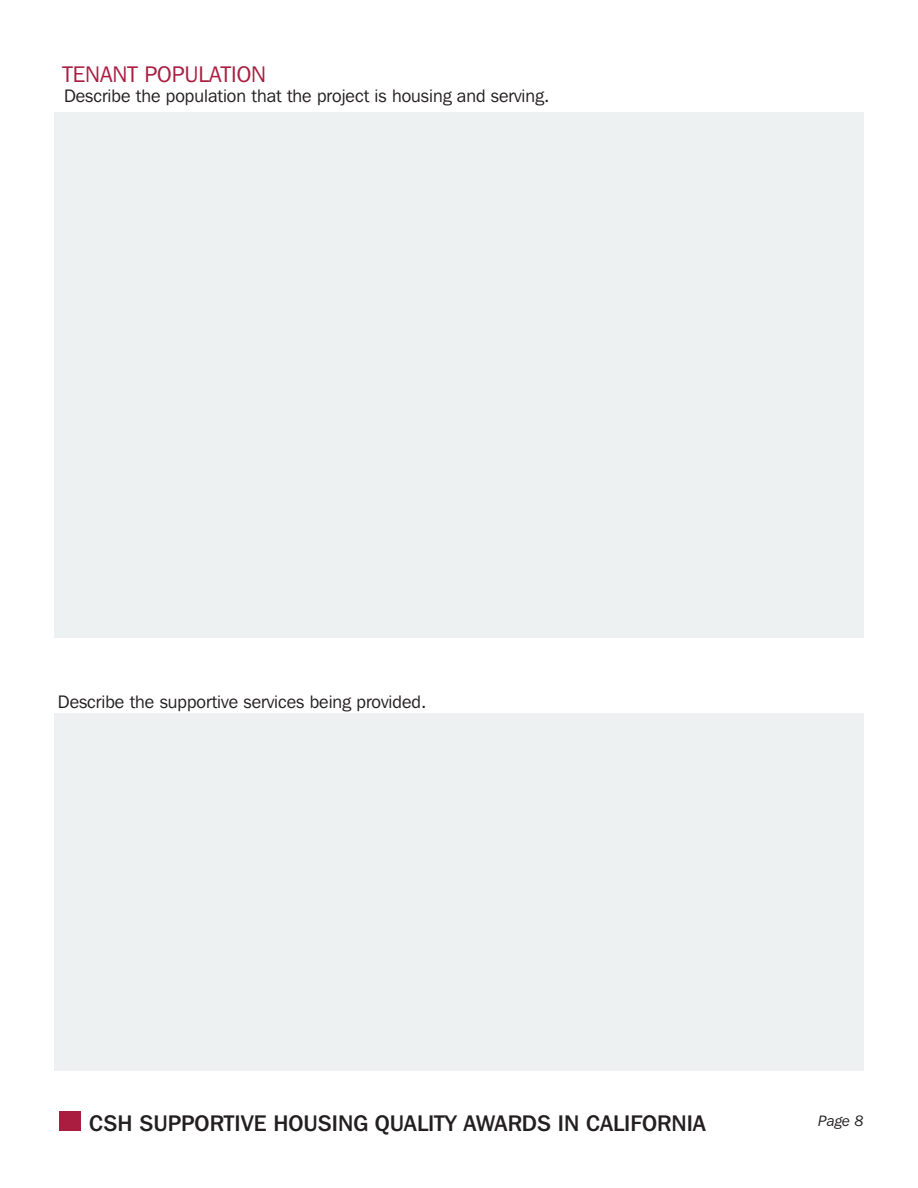
<style>
.page{position:relative;width:918px;height:1188px;background:#fff}
.page>*{position:absolute;margin:0;border:0;box-sizing:border-box;transform-origin:0 0}
.t1{font:500 22.5px "Franklin Gothic IT Cby BT";color:#231f20}
.t2{font:22.5px "Franklin Gothic IT Cby BT";color:#aa1d40}
.t3{font:18px "Franklin Gothic IT Cby BT";color:#231f20}
.t4{font:italic 15px "Franklin Gothic IT Cby BT";color:#231f20}
</style>
<div class="page">
<div style="left:54px;top:714px;width:809px;height:357px;background:#edf1f1"></div>
<div style="left:54px;top:113px;width:810px;height:525px;background:#edf1f1"></div>
<div style="left:59px;top:1112px;width:22px;height:19px;background:#aa1d40"></div>
<p class="t2" style="left:63px;top:60px;width:205px">TENANT POPULATION</p>
<p class="t3" style="left:64px;top:84px;width:487px">Describe the population that the project is housing and serving.</p>
<p class="t3" style="left:58px;top:691px;width:370px">Describe the supportive services being provided.</p>
<p class="t1" style="left:89px;top:1109px;width:618px">CSH SUPPORTIVE HOUSING QUALITY AWARDS IN CALIFORNIA</p>
<p class="t4" style="left:818px;top:1112px;width:47px">Page 8</p>
</div>
